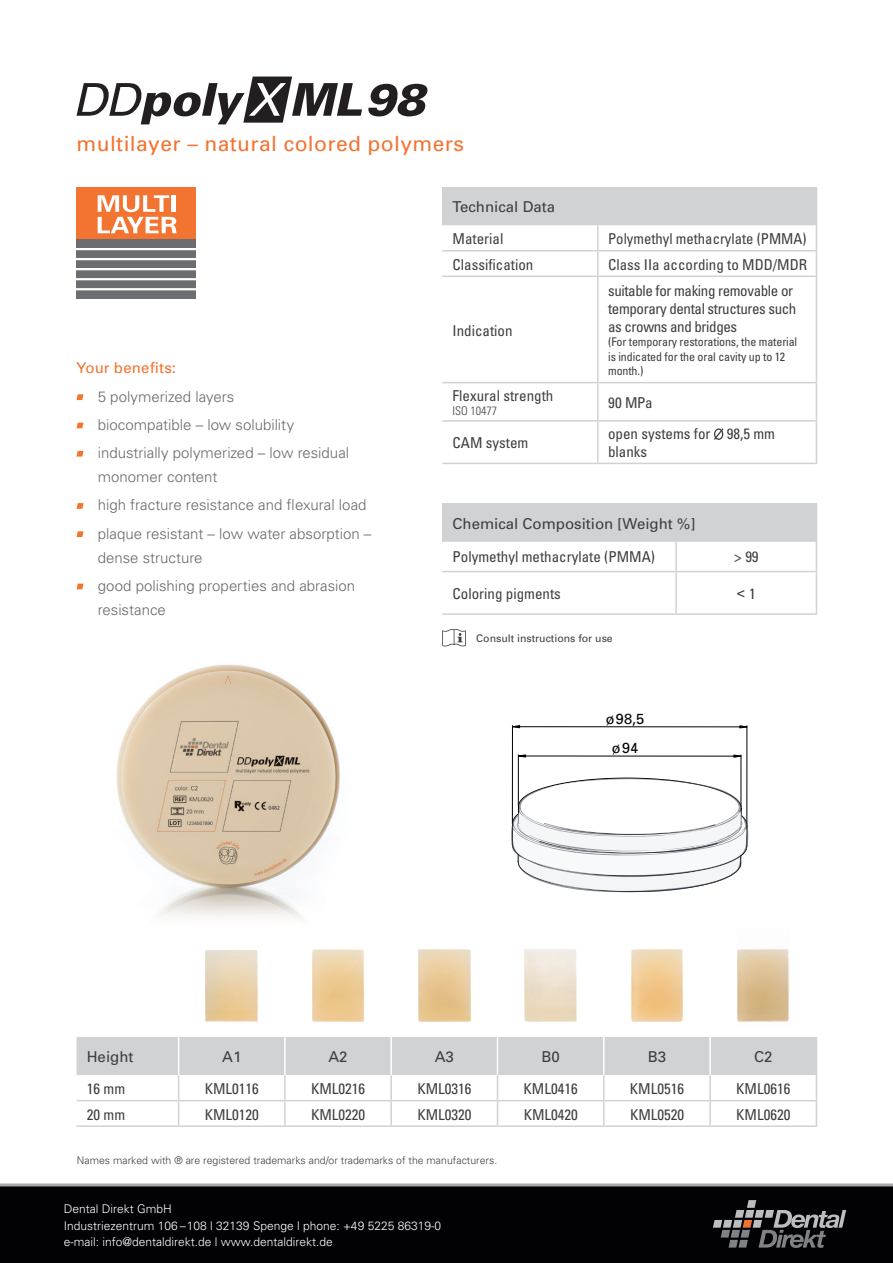
<style>
.page{position:relative;width:893px;height:1263px;background:#fff}
.page>*{position:absolute;margin:0;border:0;box-sizing:border-box;transform-origin:0 0}
.t1{font:21px "Univers";letter-spacing:.02em;color:#f37331}
.t2{font:condensed 15px/18px "Univers";color:#3e3e3f}
.t3{font:300 15px/28.2px "Univers";color:#69696c}
.t4{font:condensed 15px/18px "Univers";letter-spacing:-.025em;color:#3e3e3f}
.t5{font:15px "Univers";color:#3e3e3f}
.t6{font:15px "Univers";letter-spacing:.01em;color:#f37331}
.t7{font:15px "Arial MT Std";color:#3e3e3f}
.t8{font:14.7px "Univers";color:#000}
.t9{font:300 12px/16.4px "Univers";color:#fff}
.t10{font:condensed 12px/14.4px "Univers";letter-spacing:-.01em;color:#3e3e3f}
.t11{font:300 condensed 12px "Univers";color:#3e3e3f}
.t12{font:300 10.5px "Univers";color:#3e3e3f}
.t13{font:10.5px "Univers";color:#3e3e3f}
.s1{font-family:"Univers";font-stretch:condensed}
.s2{font-size:14.25px}
</style>
<div class="page">
<div style="left:0;top:1186px;width:893px;height:77px;background:#020206"></div>
<hr style="left:0;top:1183px;width:893px;height:3px;background:#a8a9ad">
<svg style="left:713px;top:1200px;width:133px;height:48px"></svg>
<img style="left:116px;top:665px;width:224px;height:253px">
<svg style="left:442px;top:629px;width:24px;height:17px"></svg>
<svg style="left:77px;top:394px;width:7px;height:6px"></svg>
<svg style="left:77px;top:423px;width:7px;height:5px"></svg>
<svg style="left:77px;top:451px;width:7px;height:6px"></svg>
<svg style="left:77px;top:503px;width:7px;height:6px"></svg>
<svg style="left:77px;top:531px;width:7px;height:6px"></svg>
<svg style="left:77px;top:584px;width:7px;height:5px"></svg>
<div style="left:442px;top:187px;width:374px;height:38px;background:#d1d2d4"></div>
<svg style="left:442px;top:225px;width:374px;height:238px"></svg>
<hr style="left:816px;top:383px;width:1px;height:37px;background:#d1d2d4">
<hr style="left:597px;top:383px;width:2px;height:37px;background:#d1d2d4">
<hr style="left:442px;top:420px;width:156px;height:2px;background:#d1d2d4">
<hr style="left:816px;top:277px;width:1px;height:105px;background:#d1d2d4">
<hr style="left:598px;top:420px;width:219px;height:2px;background:#d1d2d4">
<hr style="left:816px;top:422px;width:1px;height:41px;background:#d1d2d4">
<hr style="left:598px;top:382px;width:219px;height:1px;background:#d1d2d4">
<hr style="left:598px;top:463px;width:219px;height:1px;background:#d1d2d4">
<hr style="left:597px;top:225px;width:2px;height:25px;background:#d1d2d4">
<hr style="left:597px;top:251px;width:2px;height:25px;background:#d1d2d4">
<hr style="left:597px;top:277px;width:2px;height:105px;background:#d1d2d4">
<hr style="left:597px;top:422px;width:2px;height:41px;background:#d1d2d4">
<hr style="left:442px;top:250px;width:156px;height:1px;background:#d1d2d4">
<hr style="left:442px;top:276px;width:156px;height:1px;background:#d1d2d4">
<hr style="left:442px;top:382px;width:156px;height:1px;background:#d1d2d4">
<hr style="left:442px;top:463px;width:156px;height:1px;background:#d1d2d4">
<svg style="left:816px;top:225px;width:1px;height:51px"></svg>
<hr style="left:598px;top:250px;width:219px;height:1px;background:#d1d2d4">
<hr style="left:598px;top:276px;width:219px;height:1px;background:#d1d2d4">
<hr style="left:816px;top:187px;width:1px;height:38px;background:#d1d2d4">
<svg style="left:713px;top:427px;width:12px;height:14px"></svg>
<div style="left:442px;top:503px;width:374px;height:39px;background:#d1d2d4"></div>
<svg style="left:442px;top:542px;width:375px;height:71px"></svg>
<hr style="left:816px;top:572px;width:1px;height:41px;background:#d1d2d4">
<hr style="left:676px;top:613px;width:141px;height:2px;background:#d1d2d4">
<hr style="left:675px;top:542px;width:2px;height:29px;background:#d1d2d4">
<hr style="left:675px;top:572px;width:2px;height:41px;background:#d1d2d4">
<hr style="left:442px;top:613px;width:234px;height:2px;background:#d1d2d4">
<hr style="left:442px;top:571px;width:234px;height:1px;background:#d1d2d4">
<hr style="left:676px;top:571px;width:141px;height:1px;background:#d1d2d4">
<hr style="left:816px;top:503px;width:1px;height:39px;background:#d1d2d4">
<svg style="left:77px;top:77px;width:351px;height:47px"></svg>
<hr style="left:179px;top:1125px;width:106px;height:2px;background:#d1d2d4">
<hr style="left:285px;top:1125px;width:106px;height:2px;background:#d1d2d4">
<hr style="left:391px;top:1125px;width:106px;height:2px;background:#d1d2d4">
<hr style="left:497px;top:1125px;width:107px;height:2px;background:#d1d2d4">
<hr style="left:604px;top:1125px;width:106px;height:2px;background:#d1d2d4">
<hr style="left:710px;top:1125px;width:107px;height:2px;background:#d1d2d4">
<svg style="left:77px;top:1037px;width:740px;height:89px"></svg>
<hr style="left:77px;top:1125px;width:102px;height:2px;background:#d1d2d4">
<hr style="left:178px;top:1037px;width:1px;height:38px;background:#fff">
<hr style="left:284px;top:1037px;width:2px;height:38px;background:#fff">
<hr style="left:390px;top:1037px;width:2px;height:38px;background:#fff">
<hr style="left:497px;top:1037px;width:1px;height:38px;background:#fff">
<hr style="left:603px;top:1037px;width:2px;height:38px;background:#fff">
<hr style="left:709px;top:1037px;width:2px;height:38px;background:#fff">
<hr style="left:816px;top:1037px;width:1px;height:38px;background:#d1d2d4">
<img style="left:418px;top:949px;width:53px;height:73px">
<img style="left:524px;top:949px;width:53px;height:73px">
<img style="left:631px;top:949px;width:52px;height:73px">
<img style="left:737px;top:949px;width:52px;height:73px">
<div style="left:77px;top:187px;width:119px;height:74px;background:#f37331"></div>
<div style="left:77px;top:239px;width:119px;height:60px;background:#6c6d70"></div>
<hr style="left:77px;top:248px;width:119px;height:2px;background:#fff">
<hr style="left:77px;top:258px;width:119px;height:2px;background:#fff">
<hr style="left:77px;top:268px;width:119px;height:2px;background:#fff">
<hr style="left:77px;top:278px;width:119px;height:2px;background:#fff">
<hr style="left:77px;top:288px;width:119px;height:2px;background:#fff">
<svg style="left:98px;top:195px;width:79px;height:38px"></svg>
<hr style="left:747px;top:726px;width:1px;height:98px;background:#000">
<hr style="left:512px;top:725px;width:1px;height:99px;background:#000">
<hr style="left:512px;top:726px;width:235px;height:1px;background:#000">
<hr style="left:518px;top:755px;width:1px;height:52px;background:#000">
<hr style="left:741px;top:755px;width:1px;height:52px;background:#000">
<hr style="left:518px;top:756px;width:223px;height:1px;background:#000">
<svg style="left:740px;top:725px;width:7px;height:3px"></svg>
<svg style="left:512px;top:725px;width:8px;height:3px"></svg>
<svg style="left:511px;top:778px;width:237px;height:114px"></svg>
<img style="left:205px;top:950px;width:53px;height:72px">
<img style="left:312px;top:949px;width:52px;height:73px">
<h1 class="t1" style="left:77px;top:130px;width:389px">multilayer – natural colored polymers</h1>
<p class="t6" style="left:77px;top:359px;width:101px">Your benefits:</p>
<p class="t3" style="left:98px;top:382px;width:253px">5 polymerized layers<br>biocompatible – low solubility industrially polymerized – low residual</p>
<p class="t3" style="left:98px;top:462px;width:275px">monomer content<br>high fracture resistance and flexural load plaque resistant – low water absorption –</p>
<p class="t3" style="left:98px;top:543px;width:259px">dense structure<br>good polishing properties and abrasion</p>
<p class="t3" style="left:98px;top:595px;width:70px">resistance</p>
<p class="t5" style="left:452px;top:197px;width:104px">Technical Data</p>
<p class="t2" style="left:452px;top:229px;width:52px">Material</p>
<p class="t2" style="left:608px;top:229px;width:200px">Polymethyl methacrylate (PMMA)</p>
<p class="t2" style="left:452px;top:255px;width:82px">Classification</p>
<p class="t2" style="left:608px;top:255px;width:201px">Class IIa according to MDD/MDR</p>
<p class="t2" style="left:452px;top:321px;width:61px">Indication</p>
<p class="t2" style="left:452px;top:386px;width:102px">Flexural strength</p>
<p class="t11" style="left:452px;top:404px;width:46px">ISO 10477</p>
<p class="t4" style="left:608px;top:281px;width:190px">suitable for making removable or temporary dental structures such as crowns and bridges</p>
<p class="t10" style="left:608px;top:335px;width:191px">(For temporary restorations, the material is indicated for the oral cavity up to 12 month.)</p>
<p class="t2" style="left:608px;top:393px;width:46px">90 MPa</p>
<p class="t2" style="left:452px;top:433px;width:77px">CAM system</p>
<p class="t2" style="left:608px;top:424px;width:168px">open systems for 98,5 mm blanks</p>
<p class="t5" style="left:452px;top:514px;width:244px">Chemical Composition [Weight %]</p>
<p class="t2" style="left:452px;top:548px;width:204px">Polymethyl methacrylate (PMMA)</p>
<p class="t2" style="left:734px;top:548px;width:26px">&gt; 99</p>
<p class="t2" style="left:452px;top:584px;width:110px">Coloring pigments</p>
<p class="t7" style="left:737px;top:585px;width:21px">&lt; <span class="s1">1</span></p>
<p class="t13" style="left:476px;top:632px;width:138px">Consult instructions for use</p>
<p class="t8" style="left:606px;top:710px;width:40px"><span class="s2">ø</span>98,5</p>
<p class="t8" style="left:612px;top:738px;width:28px"><span class="s2">ø</span>94</p>
<p class="t5" style="left:87px;top:1047px;width:48px">Height</p>
<p class="t5" style="left:222px;top:1047px;width:21px">A1</p>
<p class="t5" style="left:328px;top:1047px;width:21px">A2</p>
<p class="t5" style="left:435px;top:1047px;width:21px">A3</p>
<p class="t5" style="left:541px;top:1047px;width:20px">B0</p>
<p class="t5" style="left:648px;top:1047px;width:20px">B3</p>
<p class="t5" style="left:754px;top:1047px;width:20px">C2</p>
<p class="t2" style="left:87px;top:1079px;width:40px">16 mm</p>
<p class="t2" style="left:205px;top:1079px;width:56px">KML0116</p>
<p class="t2" style="left:311px;top:1079px;width:56px">KML0216</p>
<p class="t2" style="left:417px;top:1079px;width:56px">KML0316</p>
<p class="t2" style="left:524px;top:1079px;width:56px">KML0416</p>
<p class="t2" style="left:630px;top:1079px;width:56px">KML0516</p>
<p class="t2" style="left:736px;top:1079px;width:56px">KML0616</p>
<p class="t2" style="left:87px;top:1105px;width:40px">20 mm</p>
<p class="t2" style="left:205px;top:1105px;width:56px">KML0120</p>
<p class="t2" style="left:311px;top:1105px;width:56px">KML0220</p>
<p class="t2" style="left:417px;top:1105px;width:56px">KML0320</p>
<p class="t2" style="left:524px;top:1105px;width:56px">KML0420</p>
<p class="t2" style="left:630px;top:1105px;width:56px">KML0520</p>
<p class="t2" style="left:736px;top:1105px;width:56px">KML0620</p>
<p class="t12" style="left:77px;top:1153px;width:422px">Names marked with ® are registered trademarks and/or trademarks of the manufacturers.</p>
<p class="t9" style="left:64px;top:1200px;width:379px">Dental Direkt GmbH<br>Industriezentrum 106 –108 | 32139 Spenge | phone: +49 5225 86319-0 e-mail: info@dentaldirekt.de | www.dentaldirekt.de</p>
</div>
